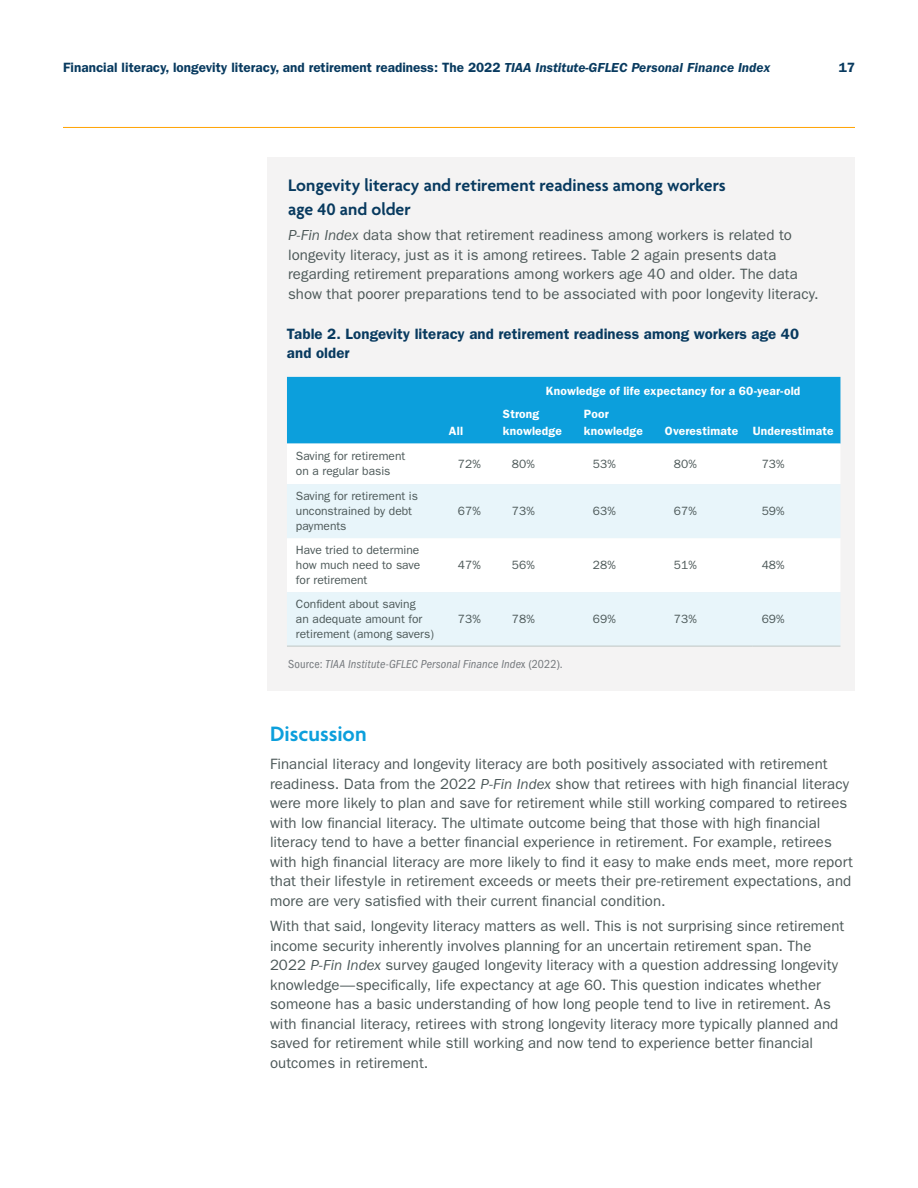
<style>
.page{position:relative;width:918px;height:1188px;background:#fff}
.page>*{position:absolute;margin:0;border:0;box-sizing:border-box;transform-origin:0 0}
.Blue_Subhead{font:600 22.5px "Agenda";color:#0c9fdc}
.Body_Copy{font:600 18px/24px "Agenda";color:#083a5f}
.Body_Copy-2{font:15px/19.5px "ITC Franklin Gothic Std";letter-spacing:.005em;color:#4c5858}
.t1{font:600 15px/19.5px "ITC Franklin Gothic Std";letter-spacing:.005em;color:#083a5f}
.t2{font:600 13.5px "ITC Franklin Gothic Std";color:#083a5f}
.Table_Body_copy_2{font:12px/15px "ITC Franklin Gothic Std";color:#4c5858}
.t3{font:600 12px/16.5px "ITC Franklin Gothic Std";letter-spacing:.015em;color:#fff}
.Footnote{font:italic condensed 12px "ITC Franklin Gothic Std";letter-spacing:.01em;color:#74787c}
.s1{font-style:italic}
.s2{font-style:normal}
</style>
<div class="page">
<hr style="left:63px;top:127px;width:792px;height:1px;background:#ffa300">
<div style="left:268px;top:158px;width:587px;height:533px;background:#f4f3f3"></div>
<div style="left:287px;top:377px;width:553px;height:67px;background:#0c9fdc"></div>
<div style="left:287px;top:444px;width:553px;height:40px;background:#fff"></div>
<svg style="left:287px;top:484px;width:553px;height:162px;fill:#e8f5fa"></svg>
<hr style="left:287px;top:646px;width:162px;height:1px;background:#bec6c4">
<hr style="left:449px;top:646px;width:54px;height:1px;background:#bec6c4">
<hr style="left:503px;top:646px;width:81px;height:1px;background:#bec6c4">
<hr style="left:584px;top:646px;width:81px;height:1px;background:#bec6c4">
<hr style="left:665px;top:646px;width:88px;height:1px;background:#bec6c4">
<hr style="left:753px;top:646px;width:87px;height:1px;background:#bec6c4">
<p class="t2" style="left:63px;top:60px;width:709px">Financial literacy, longevity literacy, and retirement readiness: The 2022 <span class="s1">TIAA Institute-GFLEC Personal Finance Index</span></p>
<p class="t2" style="left:839px;top:60px;width:18px">17</p>
<p class="Body_Copy" style="left:288px;top:174px;width:439px">Longevity literacy and retirement readiness among workers age 40 and older</p>
<p class="Body_Copy-2" style="left:288px;top:226px;width:532px"><span class="s1">P-Fin Index</span> data show that retirement readiness among workers is related to longevity literacy, just as it is among retirees. Table 2 again presents data regarding retirement preparations among workers age 40 and older. The data show that poorer preparations tend to be associated with poor longevity literacy.</p>
<p class="t1" style="left:287px;top:324px;width:514px">Table 2. Longevity literacy and retirement readiness among workers age 40 and older</p>
<p class="t3" style="left:449px;top:422px;width:16px">All</p>
<p class="t3" style="left:546px;top:383px;width:256px">Knowledge of life expectancy for a 60-year-old</p>
<p class="t3" style="left:503px;top:406px;width:60px">Strong knowledge</p>
<p class="t3" style="left:584px;top:406px;width:60px">Poor knowledge</p>
<p class="t3" style="left:665px;top:422px;width:75px">Overestimate</p>
<p class="t3" style="left:753px;top:422px;width:82px">Underestimate</p>
<p class="Table_Body_copy_2" style="left:296px;top:449px;width:111px">Saving for retirement on a regular basis</p>
<p class="Table_Body_copy_2" style="left:458px;top:456px;width:24px">72%</p>
<p class="Table_Body_copy_2" style="left:512px;top:456px;width:24px">80%</p>
<p class="Table_Body_copy_2" style="left:593px;top:456px;width:24px">53%</p>
<p class="Table_Body_copy_2" style="left:674px;top:456px;width:24px">80%</p>
<p class="Table_Body_copy_2" style="left:762px;top:456px;width:24px">73%</p>
<p class="Table_Body_copy_2" style="left:296px;top:489px;width:124px">Saving for retirement is unconstrained by debt payments</p>
<p class="Table_Body_copy_2" style="left:458px;top:504px;width:24px">67%</p>
<p class="Table_Body_copy_2" style="left:512px;top:504px;width:24px">73%</p>
<p class="Table_Body_copy_2" style="left:593px;top:504px;width:24px">63%</p>
<p class="Table_Body_copy_2" style="left:674px;top:504px;width:24px">67%</p>
<p class="Table_Body_copy_2" style="left:762px;top:504px;width:24px">59%</p>
<p class="Table_Body_copy_2" style="left:296px;top:543px;width:126px;text-align:justify">Have tried to determine how much need to save for retirement</p>
<p class="Table_Body_copy_2" style="left:458px;top:558px;width:24px">47%</p>
<p class="Table_Body_copy_2" style="left:512px;top:558px;width:24px">56%</p>
<p class="Table_Body_copy_2" style="left:593px;top:558px;width:24px">28%</p>
<p class="Table_Body_copy_2" style="left:674px;top:558px;width:24px">51%</p>
<p class="Table_Body_copy_2" style="left:762px;top:558px;width:24px">48%</p>
<p class="Table_Body_copy_2" style="left:296px;top:597px;width:140px">Confident about saving<br>an adequate amount for retirement (among savers)</p>
<p class="Table_Body_copy_2" style="left:458px;top:612px;width:24px">73%</p>
<p class="Table_Body_copy_2" style="left:512px;top:612px;width:24px">78%</p>
<p class="Table_Body_copy_2" style="left:593px;top:612px;width:24px">69%</p>
<p class="Table_Body_copy_2" style="left:674px;top:612px;width:24px">73%</p>
<p class="Table_Body_copy_2" style="left:762px;top:612px;width:24px">69%</p>
<p class="Footnote" style="left:288px;top:658px;width:276px"><span class="s2">Source:</span> TIAA Institute-GFLEC Personal Finance Inde<span class="s2">x (2022).</span></p>
<p class="Blue_Subhead" style="left:270px;top:722px;width:98px">Discussion</p>
<p class="Body_Copy-2" style="left:270px;top:755px;width:585px">Financial literacy and longevity literacy are both positively associated with retirement readiness. Data from the 2022 <span class="s1">P-Fin Index</span> show that retirees with high financial literacy were more likely to plan and save for retirement while still working compared to retirees with low financial literacy. The ultimate outcome being that those with high financial literacy tend to have a better financial experience in retirement. For example, retirees with high financial literacy are more likely to find it easy to make ends meet, more report that their lifestyle in retirement exceeds or meets their pre-retirement expectations, and more are very satisfied with their current financial condition.</p>
<p class="Body_Copy-2" style="left:270px;top:917px;width:576px">With that said, longevity literacy matters as well. This is not surprising since retirement income security inherently involves planning for an uncertain retirement span. The 2022 <span class="s1">P-Fin Index</span> survey gauged longevity literacy with a question addressing longevity knowledge—specifically, life expectancy at age 60. This question indicates whether someone has a basic understanding of how long people tend to live in retirement. As with financial literacy, retirees with strong longevity literacy more typically planned and saved for retirement while still working and now tend to experience better financial outcomes in retirement.</p>
</div>
